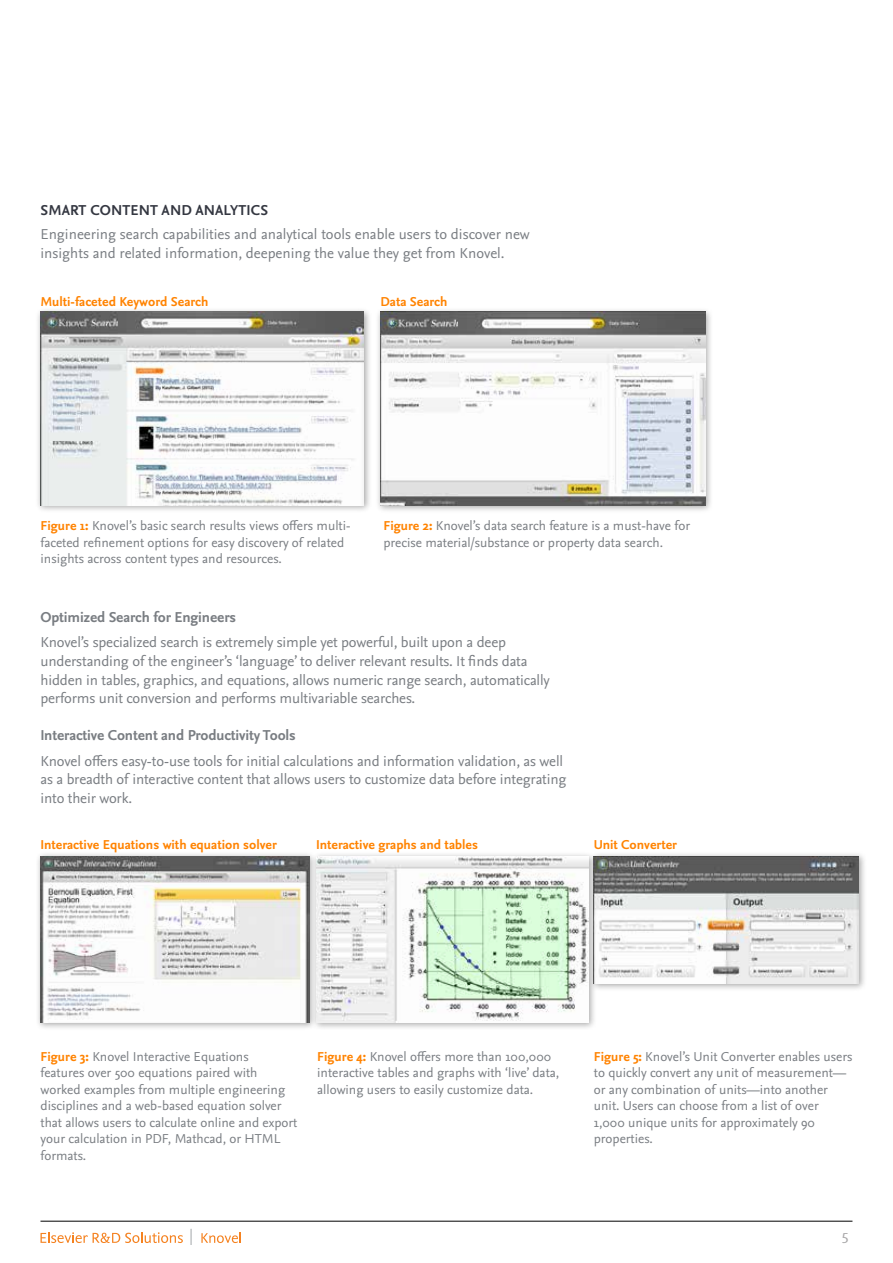
<style>
.page{position:relative;width:893px;height:1263px;background:#fff}
.page>*{position:absolute;margin:0;border:0;box-sizing:border-box;transform-origin:0 0}
.t1{font:15px/18.8px "Nexus Sans OT";letter-spacing:-.01em;color:#797d82}
.t2{font:700 15px "Nexus Sans OT";letter-spacing:-.01em;color:#797d82}
.t3{font:700 15px "Nexus Sans OT";letter-spacing:.01em;color:#343741}
.t4{font:15px "Nexus Sans OT";color:#a9a8a9}
.t5{font:13.5px/16.5px "Nexus Sans OT";color:#797d82}
.t6{font:700 13.5px "Nexus Sans OT";color:#ff8300}
.s1{font-weight:700;color:#ff8300}
</style>
<div class="page">
<div style="left:589px;top:851px;width:278px;height:141px;background:#000;opacity:.35"></div>
<img style="left:596px;top:856px;width:263px;height:127px">
<div style="left:311px;top:851px;width:285px;height:179px;background:#000;opacity:.35"></div>
<img style="left:318px;top:856px;width:270px;height:166px">
<div style="left:36px;top:851px;width:282px;height:179px;background:#000;opacity:.35"></div>
<img style="left:41px;top:856px;width:268px;height:166px">
<div style="left:36px;top:307px;width:336px;height:207px;background:#000;opacity:.35"></div>
<img style="left:41px;top:312px;width:323px;height:193px">
<div style="left:375px;top:307px;width:338px;height:207px;background:#000;opacity:.35"></div>
<img style="left:380px;top:312px;width:325px;height:193px">
<hr style="left:40px;top:1221px;width:812px;height:1px;background:#000">
<svg style="left:40px;top:1232px;width:143px;height:11px"></svg>
<svg style="left:191px;top:1229px;width:1px;height:16px"></svg>
<svg style="left:201px;top:1232px;width:40px;height:11px"></svg>
<p class="t3" style="left:41px;top:201px;width:229px">SMART CONTENT AND ANALYTICS</p>
<p class="t1" style="left:41px;top:225px;width:491px">Engineering search capabilities and analytical tools enable users to discover new insights and related information, deepening the value they get from Knovel.</p>
<p class="t6" style="left:41px;top:294px;width:170px">Multi-faceted Keyword Search</p>
<p class="t6" style="left:380px;top:294px;width:69px">Data Search</p>
<p class="t5" style="left:41px;top:518px;width:312px"><span class="s1">Figure 1:</span> Knovel’s basic search results views offers multi&shy;faceted refinement options for easy discovery of related insights across content types and resources.</p>
<p class="t5" style="left:383px;top:518px;width:308px"><span class="s1">Figure 2:</span> Knovel’s data search feature is a must-have for precise material/substance or property data search.</p>
<p class="t2" style="left:41px;top:608px;width:197px">Optimized Search for Engineers</p>
<p class="t1" style="left:41px;top:633px;width:511px">Knovel’s specialized search is extremely simple yet powerful, built upon a deep understanding of the engineer’s ‘language’ to deliver relevant results. It finds data hidden in tables, graphics, and equations, allows numeric range search, automatically performs unit conversion and performs multivariable searches.</p>
<p class="t2" style="left:41px;top:727px;width:257px">Interactive Content and Productivity Tools</p>
<p class="t1" style="left:41px;top:752px;width:527px">Knovel offers easy-to-use tools for initial calculations and information validation, as well as a breadth of interactive content that allows users to customize data before integrating into their work.</p>
<p class="t6" style="left:41px;top:837px;width:238px">Interactive Equations with equation solver</p>
<p class="t6" style="left:316px;top:837px;width:163px">Interactive graphs and tables</p>
<p class="t6" style="left:594px;top:837px;width:85px">Unit Converter</p>
<p class="t5" style="left:41px;top:1048px;width:258px"><span class="s1">Figure 3:</span> Knovel Interactive Equations<br>features over 500 equations paired with worked examples from multiple engineering disciplines and a web-based equation solver that allows users to calculate online and export your calculation in PDF, Mathcad, or HTML formats.</p>
<p class="t5" style="left:317px;top:1048px;width:244px"><span class="s1">Figure 4:</span> Knovel offers more than 100,000 interactive tables and graphs with ‘live’ data, allowing users to easily customize data.</p>
<p class="t5" style="left:594px;top:1048px;width:260px"><span class="s1">Figure 5:</span> Knovel’s Unit Converter enables users to quickly convert any unit of measurement— or any combination of units—into another unit. Users can choose from a list of over 1,000 unique units for approximately 90 properties.</p>
<p class="t4" style="left:841px;top:1229px;width:9px">5</p>
</div>
